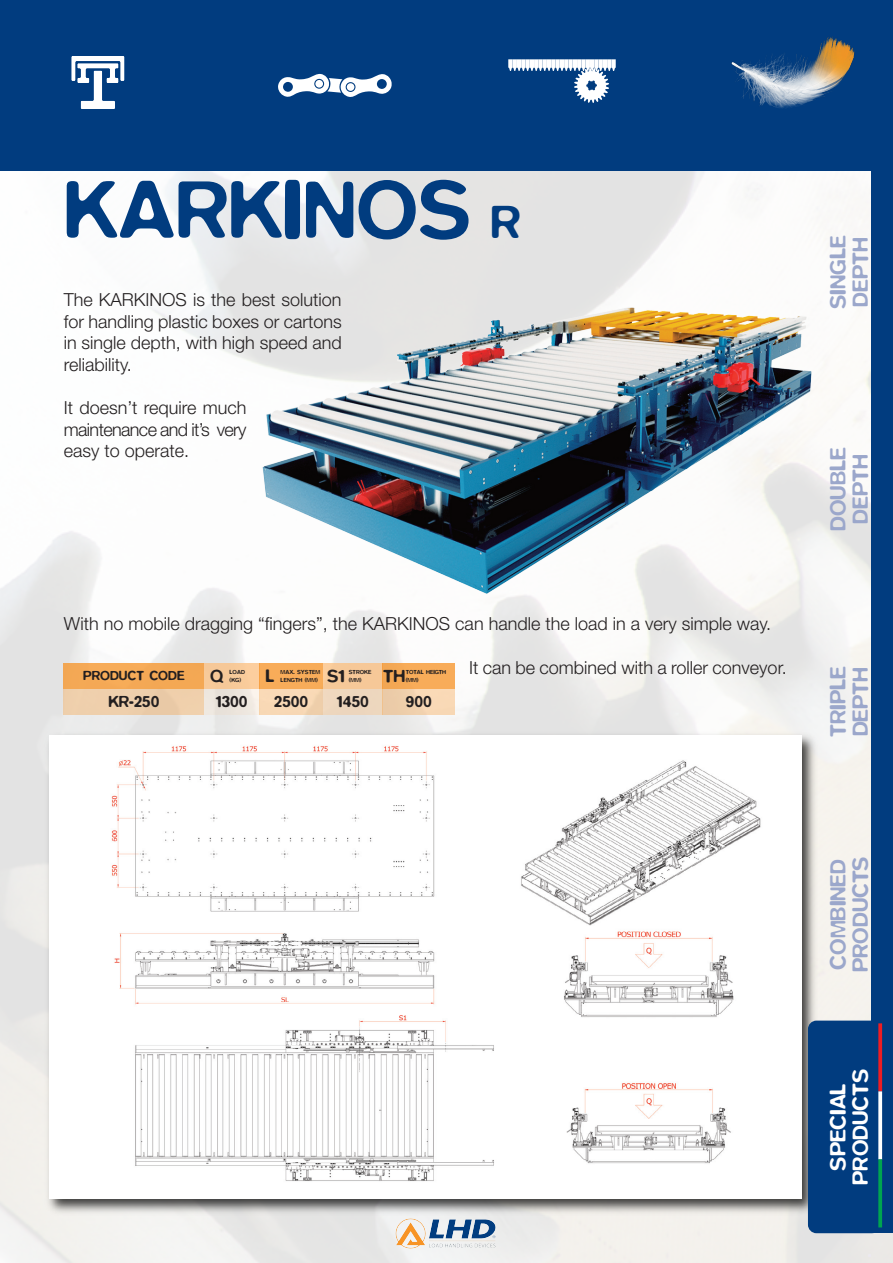
<style>
.page{position:relative;width:893px;height:1263px;background:#fff}
.page>*{position:absolute;margin:0;border:0;box-sizing:border-box;transform-origin:0 0}
.t1{font:500 84px "Blur";color:#013c7f}
.t2{font:500 22.5px "Blur";color:#9ba7cb}
.t3{font:500 22.5px "Blur";color:#fff}
.t4{font:300 18px/21.6px "Helvetica Neue";color:#231f20;text-align:justify}
.t5{font:500 18px "Blur";color:#231f20}
.t6{font:500 16.5px "Blur";color:#231f20}
.t7{font:500 13.5px "Blur";color:#231f20}
.t8{font:500 6px "Blur";color:#231f20}
.s1{font-size:48px}
</style>
<div class="page">
<img style="left:0;top:170px;width:893px;height:1093px">
<div style="left:0;top:0;width:893px;height:170px;background:#013c7f"></div>
<img style="left:42px;top:729px;width:779px;height:489px">
<img style="left:53px;top:736px;width:743px;height:461px">
<img style="left:256px;top:291px;width:564px;height:308px">
<img style="left:404px;top:1244px;width:21px;height:4px">
<img style="left:71px;top:56px;width:54px;height:25px">
<svg style="left:278px;top:74px;width:114px;height:23px"></svg>
<div style="left:347px;top:83px;width:7px;height:8px;background:#fff;border-radius:50%"></div>
<div style="left:315px;top:80px;width:8px;height:8px;background:#fff;border-radius:50%"></div>
<svg style="left:508px;top:59px;width:108px;height:44px"></svg>
<img style="left:731px;top:36px;width:124px;height:72px">
<div style="left:808px;top:1020px;width:72px;height:213px;background:#013c7f;border-radius:9px"></div>
<div style="left:872px;top:145px;width:21px;height:1088px;background:#013c7f"></div>
<svg style="left:878px;top:1023px;width:4px;height:68px"></svg>
<svg style="left:878px;top:1091px;width:4px;height:68px"></svg>
<svg style="left:878px;top:1159px;width:4px;height:68px"></svg>
<div style="left:204px;top:689px;width:55px;height:25px;background:#ede5dd"></div>
<div style="left:323px;top:689px;width:60px;height:25px;background:#edd6be"></div>
<div style="left:204px;top:663px;width:55px;height:26px;background:#f7ca99"></div>
<div style="left:259px;top:663px;width:64px;height:26px;background:#f8ac59"></div>
<div style="left:64px;top:663px;width:140px;height:26px;background:#f4a855"></div>
<div style="left:323px;top:663px;width:60px;height:26px;background:#f6c898"></div>
<div style="left:259px;top:689px;width:64px;height:25px;background:#f9d9b6"></div>
<div style="left:64px;top:689px;width:140px;height:25px;background:#eecfac"></div>
<div style="left:383px;top:663px;width:72px;height:26px;background:#f8ac59"></div>
<div style="left:383px;top:689px;width:72px;height:25px;background:#f4d3b2"></div>
<p class="t1" style="left:64px;top:180px;width:458px">KARKINOS <span class="s1">R</span></p>
<p class="t4" style="left:64px;top:291px;width:280px">The KARKINOS is the best solution for handling plastic boxes or cartons in single depth, with high speed and reliability.</p>
<p class="t4" style="left:64px;top:399px;width:184px">It doesn’t require much maintenance and it’s very easy to operate.</p>
<p class="t4" style="left:64px;top:615px;width:709px">With no mobile dragging “fingers”, the KARKINOS can handle the load in a very simple way.</p>
<p class="t4" style="left:469px;top:658px;width:319px">It can be combined with a roller conveyor.</p>
<p class="t7" style="left:83px;top:671px;width:103px">PRODUCT CODE</p>
<p class="t5" style="left:265px;top:669px;width:11px">L</p>
<p class="t8" style="left:281px;top:677px;width:39px">LENGTH (MM)</p>
<p class="t5" style="left:210px;top:669px;width:15px">Q</p>
<p class="t8" style="left:230px;top:677px;width:13px">(KG)</p>
<p class="t5" style="left:327px;top:669px;width:19px">S1</p>
<p class="t8" style="left:349px;top:677px;width:14px">(MM)</p>
<p class="t5" style="left:383px;top:669px;width:24px">TH</p>
<p class="t8" style="left:406px;top:677px;width:14px">(MM)</p>
<p class="t6" style="left:406px;top:695px;width:27px">900</p>
<p class="t8" style="left:230px;top:670px;width:17px">LOAD</p>
<p class="t8" style="left:406px;top:670px;width:42px">TOTAL HEIGTH</p>
<p class="t8" style="left:281px;top:670px;width:41px">MAX. SYSTEM</p>
<p class="t8" style="left:349px;top:670px;width:24px">STROKE</p>
<p class="t6" style="left:108px;top:695px;width:53px">KR-250</p>
<p class="t6" style="left:274px;top:695px;width:36px">2500</p>
<p class="t6" style="left:216px;top:695px;width:33px">1300</p>
<p class="t6" style="left:337px;top:695px;width:34px">1450</p>
<p class="t2" style="left:830px;top:309px;width:75px;rotate:-90deg">SINGLE</p>
<p class="t2" style="left:853px;top:307px;width:71px;rotate:-90deg">DEPTH</p>
<p class="t2" style="left:830px;top:531px;width:85px;rotate:-90deg">DOUBLE</p>
<p class="t2" style="left:853px;top:524px;width:71px;rotate:-90deg">DEPTH</p>
<p class="t2" style="left:830px;top:737px;width:73px;rotate:-90deg">TRIPLE</p>
<p class="t2" style="left:853px;top:736px;width:71px;rotate:-90deg">DEPTH</p>
<p class="t2" style="left:830px;top:969px;width:112px;rotate:-90deg">COMBINED</p>
<p class="t2" style="left:853px;top:972px;width:117px;rotate:-90deg">PRODUCTS</p>
<p class="t3" style="left:853px;top:1185px;width:117px;rotate:-90deg">PRODUCTS</p>
<p class="t3" style="left:830px;top:1170px;width:89px;rotate:-90deg">SPECIAL</p>
</div>
